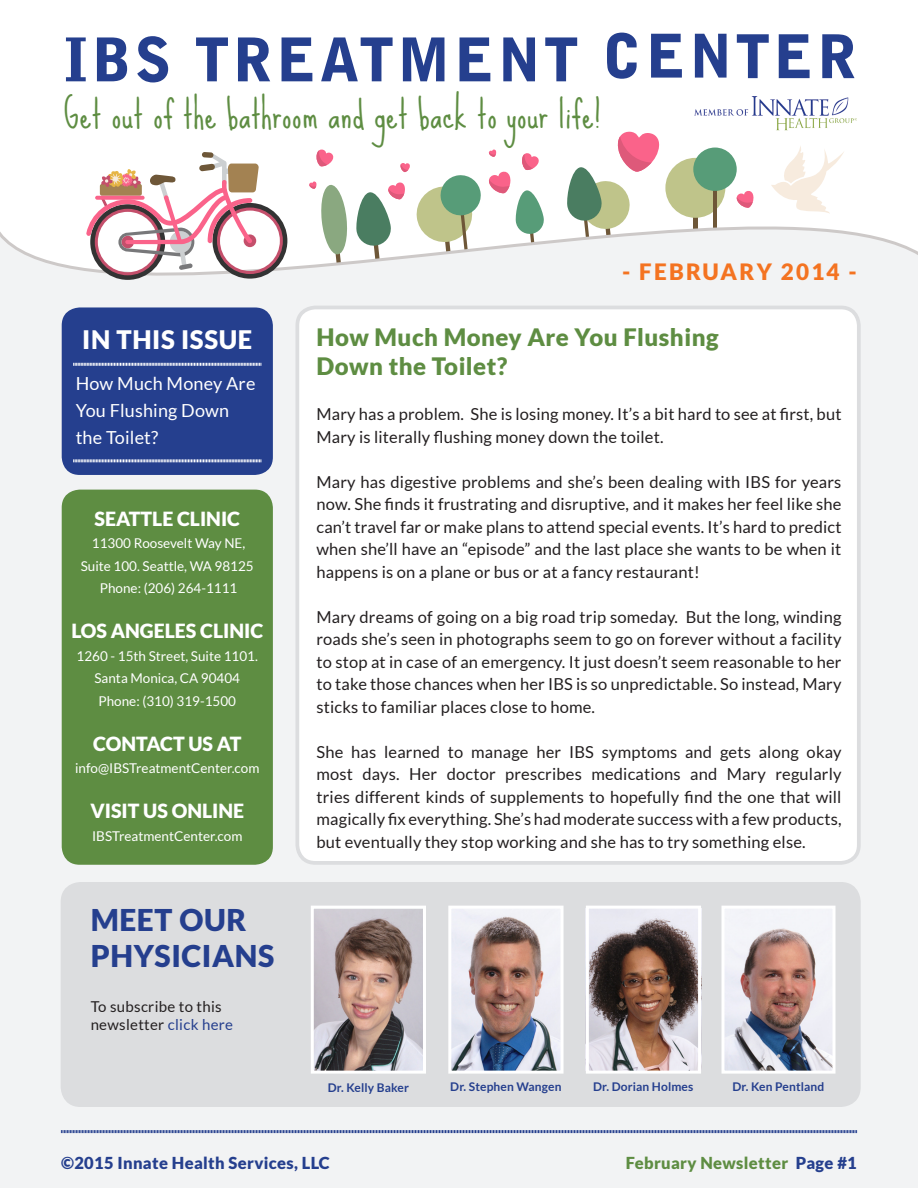
<style>
.page{position:relative;width:918px;height:1188px;background:#fff}
.page>*{position:absolute;margin:0;border:0;box-sizing:border-box;transform-origin:0 0}
.t1{font:900 60px "Bell Gothic BT";letter-spacing:.06em;color:#253f8e}
.t2{font:33px "Sue Ellen Francisco";letter-spacing:.02em;color:#5e8d42}
.t3{font:900 30px "Lato";letter-spacing:.02em;color:#253f8e}
.t4{font:900 25.5px "Lato";letter-spacing:.025em;color:#fff}
.t5{font:900 24px "Lato";letter-spacing:.02em;color:#5e8d42}
.t6{font:900 22.5px "Lato";letter-spacing:.1em;color:#f47321}
.t7{font:900 19.5px "Lato";color:#fff}
.t8{font:18px/27px "Lato";letter-spacing:.01em;color:#fff}
.t9{font:16.5px/22.5px "Lato";letter-spacing:.01em;color:#231f20;text-align:justify}
.t10{font:900 16.5px "Lato";letter-spacing:.02em;color:#253f8e}
.t11{font:900 16.5px "Lato";letter-spacing:.02em;color:#5e8d42}
.t12{font:15px/18px "Lato";letter-spacing:.02em;color:#231f20}
.t13{font:13.5px/22.5px "Lato";color:#fff;text-align:center}
.t14{font:700 12px "Lato";letter-spacing:.01em;color:#253f8e}
.s1{color:#253f8e}
</style>
<div class="page">
<svg style="left:0;top:96px;width:918px;height:531px"></svg>
<div style="left:0;top:627px;width:918px;height:561px;background:#f2f3f4"></div>
<div style="left:63px;top:884px;width:796px;height:221px;background:#dcdddf;border-radius:18px"></div>
<div style="left:61px;top:882px;width:800px;height:225px;border:4px solid #dcdddf;border-radius:18px"></div>
<img style="left:315px;top:910px;width:107px;height:160px">
<div style="left:311px;top:906px;width:115px;height:168px;border:3px solid #fff"></div>
<img style="left:726px;top:910px;width:106px;height:160px">
<div style="left:722px;top:906px;width:114px;height:168px;border:3px solid #fff"></div>
<img style="left:452px;top:910px;width:108px;height:160px">
<div style="left:448px;top:906px;width:116px;height:168px;border:3px solid #fff"></div>
<svg style="left:61px;top:1130px;width:796px;height:4px"></svg>
<img style="left:693px;top:97px;width:163px;height:44px">
<div style="left:62px;top:490px;width:211px;height:375px;background:#5e8d42;border-radius:18px"></div>
<div style="left:62px;top:307px;width:211px;height:168px;background:#253f8e;border-radius:18px"></div>
<svg style="left:73px;top:363px;width:189px;height:3px"></svg>
<svg style="left:73px;top:459px;width:189px;height:3px"></svg>
<div style="left:297px;top:307px;width:562px;height:556px;background:#fff;border-radius:18px"></div>
<div style="left:295px;top:306px;width:566px;height:559px;border:4px solid #dcdddf;border-radius:18px"></div>
<img style="left:590px;top:910px;width:107px;height:160px">
<div style="left:586px;top:906px;width:115px;height:168px;border:3px solid #fff"></div>
<svg style="left:86px;top:152px;width:201px;height:128px"></svg>
<svg style="left:566px;top:131px;width:94px;height:108px"></svg>
<svg style="left:736px;top:190px;width:19px;height:18px"></svg>
<svg style="left:356px;top:163px;width:126px;height:98px"></svg>
<svg style="left:488px;top:149px;width:57px;height:95px"></svg>
<svg style="left:309px;top:181px;width:40px;height:84px"></svg>
<svg style="left:315px;top:149px;width:19px;height:18px"></svg>
<svg style="left:771px;top:145px;width:74px;height:69px"></svg>
<p class="t1" style="left:64px;top:22px;width:794px">IBS TREATMENT CENTER</p>
<p class="t2" style="left:64px;top:98px;width:538px">Get out of the bathroom and get back to your life!</p>
<p class="t4" style="left:82px;top:325px;width:172px">IN THIS ISSUE</p>
<p class="t8" style="left:76px;top:370px;width:181px">How Much Money Are<br>You Flushing Down the Toilet?</p>
<p class="t7" style="left:94px;top:507px;width:147px">SEATTLE CLINIC</p>
<p class="t13" style="left:92px;top:532px;width:155px">11300 Roosevelt Way NE,</p>
<p class="t13" style="left:81px;top:555px;width:174px">Suite 100. Seattle, WA 98125<br>Phone: (206) 264-1111</p>
<p class="t7" style="left:71px;top:620px;width:193px">LOS ANGELES CLINIC</p>
<p class="t13" style="left:77px;top:645px;width:183px">1260 - 15th Street, Suite 1101.<br>Santa Monica, CA 90404</p>
<p class="t13" style="left:99px;top:690px;width:139px">Phone: (310) 319-1500</p>
<p class="t7" style="left:93px;top:732px;width:150px">CONTACT US AT</p>
<p class="t13" style="left:75px;top:757px;width:186px">info@IBSTreatmentCenter.com</p>
<p class="t7" style="left:90px;top:800px;width:155px">VISIT US ONLINE</p>
<p class="t13" style="left:92px;top:825px;width:152px">IBSTreatmentCenter.com</p>
<p class="t3" style="left:91px;top:903px;width:157px">MEET OUR</p>
<p class="t3" style="left:91px;top:939px;width:185px">PHYSICIANS</p>
<p class="t12" style="left:91px;top:997px;width:144px">To subscribe to this newsletter <span class="s1">click here</span></p>
<p class="t6" style="left:622px;top:258px;width:236px">- FEBRUARY 2014 -</p>
<p class="t5" style="left:316px;top:323px;width:404px">How Much Money Are You Flushing</p>
<p class="t5" style="left:316px;top:352px;width:193px">Down the Toilet?</p>
<p class="t9" style="left:316px;top:403px;width:527px">Mary has a problem. She is losing money. It’s a bit hard to see at first, but<br>Mary is literally flushing money down the toilet.</p>
<p class="t9" style="left:316px;top:470px;width:527px">Mary has digestive problems and she’s been dealing with IBS for years now. She finds it frustrating and disruptive, and it makes her feel like she can’t travel far or make plans to attend special events. It’s hard to predict when she’ll have an “episode” and the last place she wants to be when it happens is on a plane or bus or at a fancy restaurant!</p>
<p class="t9" style="left:316px;top:605px;width:527px">Mary dreams of going on a big road trip someday. But the long, winding roads she’s seen in photographs seem to go on forever without a facility to stop at in case of an emergency. It just doesn’t seem reasonable to her to take those chances when her IBS is so unpredictable. So instead, Mary sticks to familiar places close to home.</p>
<p class="t9" style="left:316px;top:740px;width:527px">She has learned to manage her IBS symptoms and gets along okay most days. Her doctor prescribes medications and Mary regularly tries different kinds of supplements to hopefully find the one that will magically fix everything. She’s had moderate success with a few products, but eventually they stop working and she has to try something else.</p>
<p class="t14" style="left:328px;top:1081px;width:83px">Dr. Kelly Baker</p>
<p class="t14" style="left:450px;top:1080px;width:113px">Dr. Stephen Wangen</p>
<p class="t14" style="left:593px;top:1080px;width:102px">Dr. Dorian Holmes</p>
<p class="t14" style="left:733px;top:1080px;width:93px">Dr. Ken Pentland</p>
<p class="t10" style="left:61px;top:1154px;width:270px">©2015 Innate Health Services, LLC</p>
<p class="t11" style="left:626px;top:1154px;width:164px">February Newsletter</p>
<p class="t10" style="left:796px;top:1154px;width:62px">Page #1</p>
</div>
